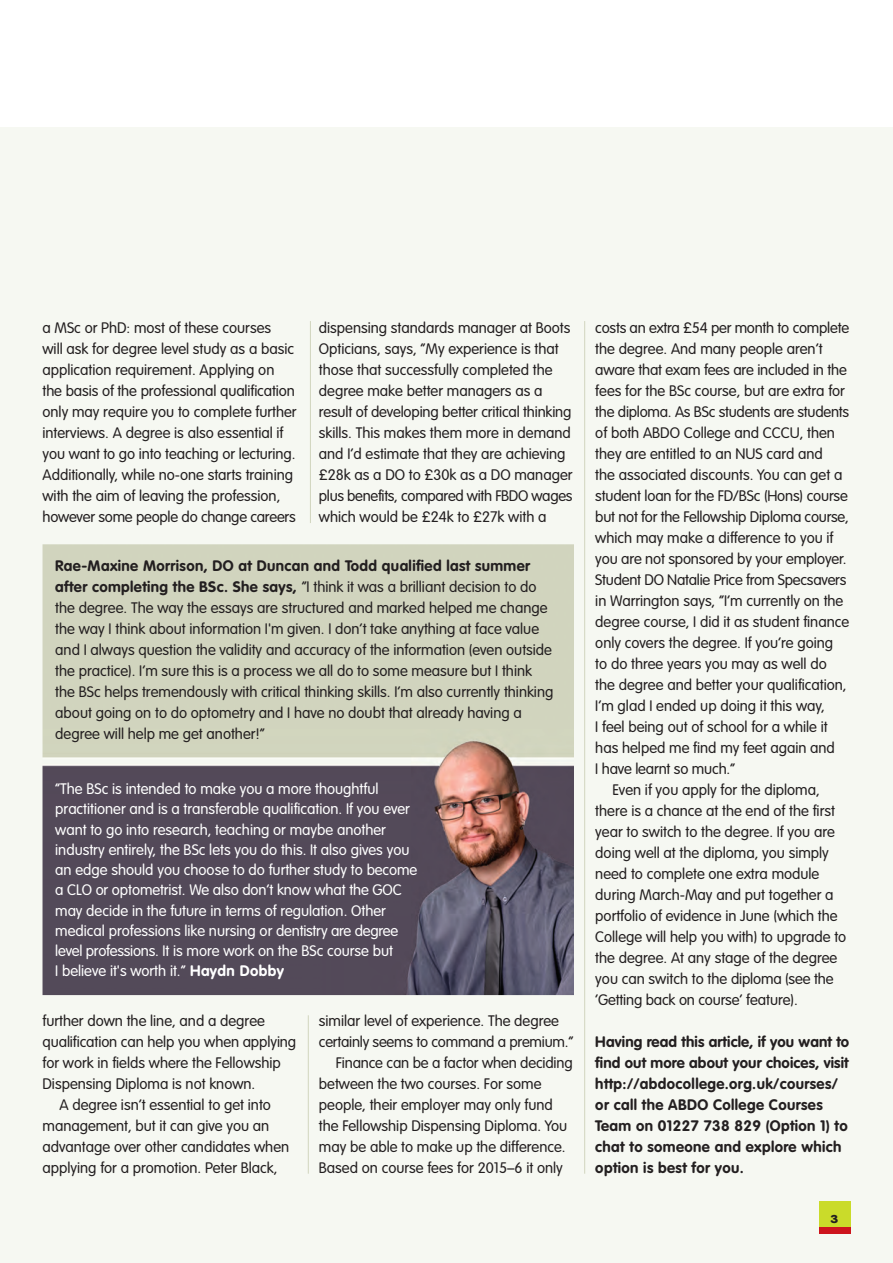
<style>
.page{position:relative;width:893px;height:1263px;background:#fff}
.page>*{position:absolute;margin:0;border:0;box-sizing:border-box;transform-origin:0 0}
.t1{font:300 15px/21px "VAG Rounded";color:#231f20}
.t2{font:300 15px/20.2px "VAG Rounded";color:#fff}
.t3{font:700 15px/21px "VAG Rounded";letter-spacing:.025em;color:#231f20}
.t4{font:900 11.25px "VAG Rounded";color:#231f20;scale:1.25 1}
.s1{font-weight:700}
</style>
<div class="page">
<div style="left:0;top:128px;width:893px;height:1135px;background:#f6f8f2"></div>
<hr style="left:308px;top:1015px;width:1px;height:159px;background:#d1d5be">
<hr style="left:584px;top:321px;width:1px;height:853px;background:#d1d5be">
<div style="left:819px;top:1201px;width:31px;height:32px;background:#cadb2a"></div>
<div style="left:819px;top:1227px;width:31px;height:6px;background:#cd151d"></div>
<hr style="left:310px;top:321px;width:1px;height:202px;background:#d1d5be">
<img style="left:43px;top:544px;width:531px;height:451px">
<p class="t1" style="left:43px;top:318px;width:256px">a MSc or PhD: most of these courses<br>will ask for degree level study as a basic application requirement. Applying on the basis of the professional qualification only may require you to complete further interviews. A degree is also essential if you want to go into teaching or lecturing.<br>Additionally, while no-one starts training with the aim of leaving the profession, however some people do change careers</p>
<p class="t1" style="left:319px;top:318px;width:255px">dispensing standards manager at Boots Opticians, says, “My experience is that those that successfully completed the degree make better managers as a result of developing better critical thinking skills. This makes them more in demand and I’d estimate that they are achieving £28k as a DO to £30k as a DO manager plus benefits, compared with FBDO wages which would be £24k to £27k with a</p>
<p class="t1" style="left:55px;top:556px;width:500px"><span class="s1">Rae-Maxine Morrison, DO at Duncan and Todd qualified last summer after completing the BSc. She says,</span> “I think it was a brilliant decision to do the degree. The way the essays are structured and marked helped me change the way I think about information I'm given. I don’t take anything at face value and I always question the validity and accuracy of the information (even outside the practice). I’m sure this is a process we all do to some measure but I think the BSc helps tremendously with critical thinking skills. I’m also currently thinking about going on to do optometry and I have no doubt that already having a degree will help me get another!”</p>
<p class="t2" style="left:55px;top:780px;width:364px">“The BSc is intended to make you a more thoughtful practitioner and is a transferable qualification. If you ever want to go into research, teaching or maybe another industry entirely, the BSc lets you do this. It also gives you an edge should you choose to do further study to become a CLO or optometrist. We also don’t know what the GOC may decide in the future in terms of regulation. Other medical professions like nursing or dentistry are degree level professions. It is more work on the BSc course but<br>I believe it's worth it.” <span class="s1">Haydn Dobby</span></p>
<p class="t1" style="left:43px;top:1011px;width:224px">further down the line, and a degree</p>
<p class="t1" style="left:43px;top:1032px;width:255px">qualification can help you when applying</p>
<p class="t1" style="left:43px;top:1053px;width:240px">for work in fields where the Fellowship</p>
<p class="t1" style="left:43px;top:1074px;width:214px">Dispensing Diploma is not known.</p>
<p class="t1" style="left:60px;top:1095px;width:213px">A degree isn’t essential to get into</p>
<p class="t1" style="left:43px;top:1116px;width:228px">management, but it can give you an</p>
<p class="t1" style="left:43px;top:1137px;width:248px">advantage over other candidates when</p>
<p class="t1" style="left:43px;top:1158px;width:237px">applying for a promotion. Peter Black,</p>
<p class="t1" style="left:319px;top:1011px;width:242px">similar level of experience. The degree</p>
<p class="t1" style="left:319px;top:1032px;width:256px">certainly seems to command a premium.”</p>
<p class="t1" style="left:336px;top:1053px;width:238px">Finance can be a factor when deciding</p>
<p class="t1" style="left:319px;top:1074px;width:224px">between the two courses. For some</p>
<p class="t1" style="left:319px;top:1095px;width:235px">people, their employer may only fund</p>
<p class="t1" style="left:319px;top:1116px;width:250px">the Fellowship Dispensing Diploma. You</p>
<p class="t1" style="left:319px;top:1137px;width:248px">may be able to make up the difference.</p>
<p class="t1" style="left:319px;top:1158px;width:245px">Based on course fees for 2015–6 it only</p>
<p class="t1" style="left:595px;top:318px;width:255px">costs an extra £54 per month to complete</p>
<p class="t1" style="left:595px;top:339px;width:229px">the degree. And many people aren’t</p>
<p class="t1" style="left:595px;top:360px;width:253px">aware that exam fees are included in the</p>
<p class="t1" style="left:595px;top:381px;width:251px">fees for the BSc course, but are extra for</p>
<p class="t1" style="left:595px;top:402px;width:255px">the diploma. As BSc students are students</p>
<p class="t1" style="left:595px;top:423px;width:241px">of both ABDO College and CCCU, then</p>
<p class="t1" style="left:595px;top:444px;width:229px">they are entitled to an NUS card and</p>
<p class="t1" style="left:595px;top:465px;width:249px">the associated discounts. You can get a</p>
<p class="t1" style="left:595px;top:486px;width:254px">student loan for the FD/BSc (Hons) course</p>
<p class="t1" style="left:595px;top:507px;width:255px">but not for the Fellowship Diploma course,</p>
<p class="t1" style="left:595px;top:528px;width:240px">which may make a difference to you if</p>
<p class="t1" style="left:595px;top:549px;width:253px">you are not sponsored by your employer.</p>
<p class="t1" style="left:595px;top:570px;width:253px">Student DO Natalie Price from Specsavers</p>
<p class="t1" style="left:595px;top:591px;width:250px">in Warrington says, “I’m currently on the</p>
<p class="t1" style="left:595px;top:612px;width:255px">degree course, I did it as student finance</p>
<p class="t1" style="left:595px;top:633px;width:239px">only covers the degree. If you’re going</p>
<p class="t1" style="left:595px;top:654px;width:233px">to do three years you may as well do</p>
<p class="t1" style="left:595px;top:675px;width:253px">the degree and better your qualification,</p>
<p class="t1" style="left:595px;top:696px;width:231px">I’m glad I ended up doing it this way,</p>
<p class="t1" style="left:595px;top:717px;width:234px">I feel being out of school for a while it</p>
<p class="t1" style="left:595px;top:738px;width:241px">has helped me find my feet again and</p>
<p class="t1" style="left:595px;top:759px;width:141px">I have learnt so much.”</p>
<p class="t1" style="left:612px;top:780px;width:209px">Even if you apply for the diploma,</p>
<p class="t1" style="left:595px;top:801px;width:241px">there is a chance at the end of the first</p>
<p class="t1" style="left:595px;top:822px;width:241px">year to switch to the degree. If you are</p>
<p class="t1" style="left:595px;top:843px;width:235px">doing well at the diploma, you simply</p>
<p class="t1" style="left:595px;top:864px;width:226px">need to complete one extra module</p>
<p class="t1" style="left:595px;top:885px;width:240px">during March-May and put together a</p>
<p class="t1" style="left:595px;top:906px;width:244px">portfolio of evidence in June (which the</p>
<p class="t1" style="left:595px;top:927px;width:252px">College will help you with) to upgrade to</p>
<p class="t1" style="left:595px;top:948px;width:244px">the degree. At any stage of the degree</p>
<p class="t1" style="left:595px;top:969px;width:240px">you can switch to the diploma (see the</p>
<p class="t1" style="left:595px;top:990px;width:204px">‘Getting back on course’ feature).</p>
<p class="t3" style="left:595px;top:1032px;width:255px">Having read this article, if you want to find out more about your choices, visit http://abdocollege.org.uk/courses/ or call the ABDO College Courses Team on 01227 738 829 (Option 1) to chat to someone and explore which option is best for you.</p>
<p class="t4" style="left:831px;top:1214px;width:7px">3</p>
</div>
